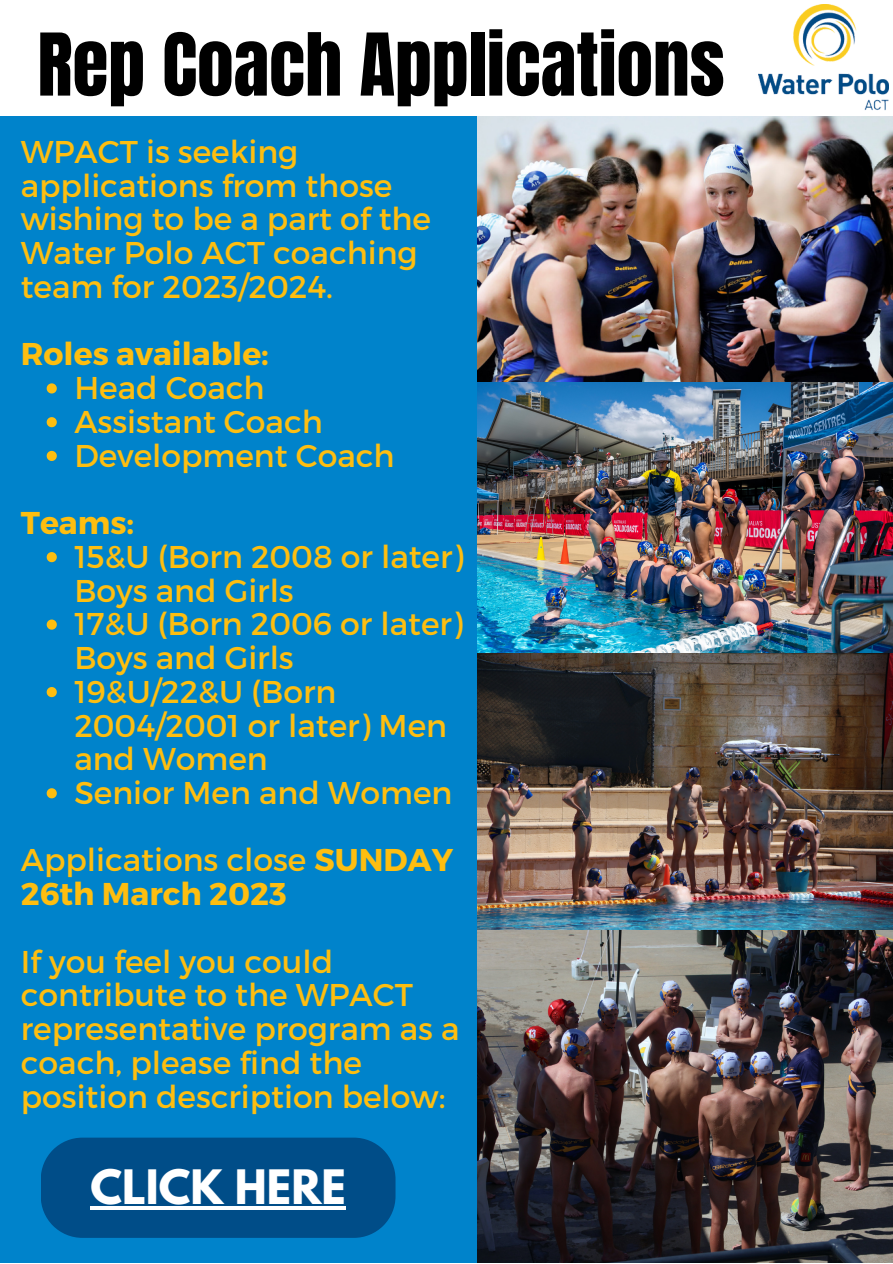
<style>
.page{position:relative;width:893px;height:1264px;background:#fff}
.page>*{position:absolute;margin:0;border:0;box-sizing:border-box;transform-origin:0 0}
.t1{font:73.5px "Anton";color:#000}
.t2{font:700 42px "League Spartan";color:#fff}
.t3{font:31.5px/33.8px "Montserrat";color:#febe10}
.t4{font:700 31.5px/33.8px "Montserrat";color:#febe10}
.s1{font-weight:400}
</style>
<div class="page">
<img style="left:758px;top:5px;width:130px;height:106px">
<div style="left:0;top:116px;width:892px;height:1146px;background:#0083cb"></div>
<div style="left:41px;top:1137px;width:354px;height:100px;background:#004d88"></div>
<img style="left:477px;top:116px;width:415px;height:1146px">
<svg style="left:47px;top:383px;width:10px;height:10px"></svg>
<svg style="left:47px;top:417px;width:10px;height:10px"></svg>
<svg style="left:47px;top:451px;width:10px;height:10px"></svg>
<svg style="left:47px;top:552px;width:10px;height:10px"></svg>
<svg style="left:47px;top:619px;width:10px;height:10px"></svg>
<svg style="left:47px;top:687px;width:10px;height:10px"></svg>
<svg style="left:47px;top:788px;width:10px;height:10px"></svg>
<svg style="left:90px;top:1205px;width:256px;height:4px"></svg>
<h1 class="t1" style="left:37px;top:12px;width:688px">Rep Coach Applications</h1>
<p class="t3" style="left:21px;top:133px;width:412px">WPACT is seeking applications from those wishing to be a part of the<br>Water Polo ACT coaching team for 2023/2024.</p>
<p class="t4" style="left:21px;top:336px;width:249px">Roles available:</p>
<p class="t3" style="left:74px;top:369px;width:322px">Head Coach<br>Assistant Coach<br>Development Coach</p>
<p class="t4" style="left:21px;top:504px;width:115px">Teams:</p>
<p class="t3" style="left:74px;top:538px;width:390px">15&amp;U (Born 2008 or later)<br>Boys and Girls<br>17&amp;U (Born 2006 or later)<br>Boys and Girls<br>19&amp;U/22&amp;U (Born<br>2004/2001 or later) Men and Women<br>Senior Men and Women</p>
<p class="t4" style="left:21px;top:841px;width:434px"><span class="s1">Applications close</span> SUNDAY<br>26th March 2023</p>
<p class="t3" style="left:21px;top:943px;width:440px">If you feel you could contribute to the WPACT representative program as a coach, please find the position description below:</p>
<h2 class="t2" style="left:90px;top:1165px;width:257px">CLICK HERE</h2>
</div>
